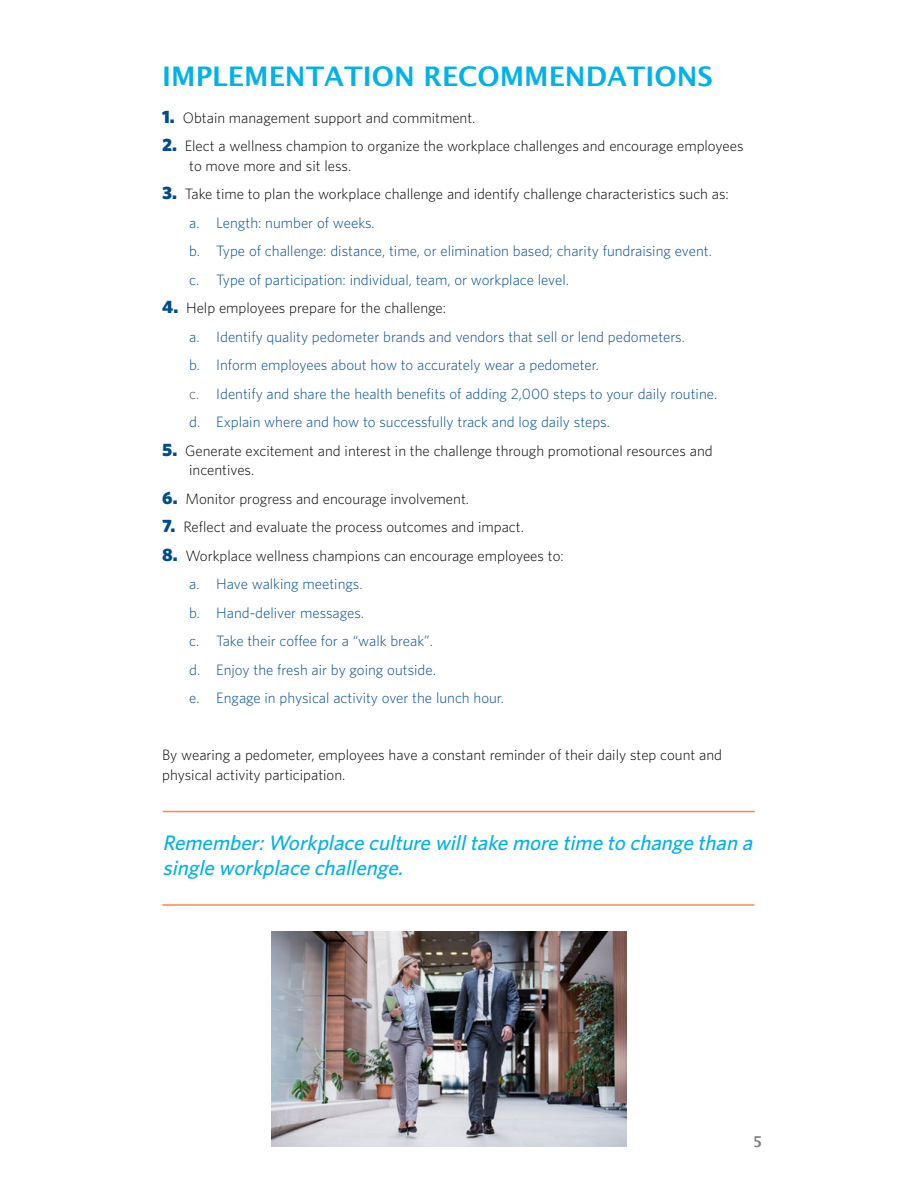
<style>
.page{position:relative;width:918px;height:1188px;background:#fff}
.page>*{position:absolute;margin:0;border:0;box-sizing:border-box;transform-origin:0 0}
.t1{font:600 27px "Lucida Sans";color:#00b2e6}
.t2{font:italic 500 21px/25.2px "Whitney";color:#00b2e6}
.t3{font:300 15px/28.5px "Whitney";color:#004b8d}
.t4{font:300 15px/19.5px "Whitney";color:#000}
.t5{font:600 15px "Lucida Sans";color:#808080}
.s1{font-weight:900;font-size:18px;color:#004b8d}
.s2{font-weight:900;font-size:18px}
.s3{color:#000}
.s4{color:#52555b}
</style>
<div class="page">
<img style="left:272px;top:932px;width:355px;height:214px">
<hr style="left:162px;top:904px;width:592px;height:2px;background:#ff8550">
<hr style="left:163px;top:811px;width:592px;height:1px;background:#ff8550">
<h1 class="t1" style="left:162px;top:61px;width:552px">IMPLEMENTATION RECOMMENDATIONS</h1>
<p class="t4" style="left:162px;top:108px;width:315px"><span class="s1">1.</span> Obtain management support and commitment.</p>
<p class="t4" style="left:189px;top:136px;width:556px;text-indent:-27px"><span class="s1">2.</span> Elect a wellness champion to organize the workplace challenges and encourage employees to move more and sit less.</p>
<p class="t3" style="left:189px;top:180px;width:541px;text-indent:-27px"><span class="s2">3.</span> <span class="s3">Take time to plan the workplace challenge and identify challenge characteristics such as: </span>a. Length: number of weeks.<br>b. Type of challenge: distance, time, or elimination based; charity fundraising event.<br>c. Type of participation: individual, team, or workplace level.</p>
<p class="t3" style="left:189px;top:294px;width:530px;text-indent:-27px"><span class="s2">4.</span> <span class="s3">Help employees prepare for the challenge:<br></span>a. Identify quality pedometer brands and vendors that sell or lend pedometers.<br>b. Inform employees about how to accurately wear a pedometer.<br><span class="s4">c.</span> Identify and share the health benefits of adding 2,000 steps to your daily routine. d. Explain where and how to successfully track and log daily steps.</p>
<p class="t4" style="left:189px;top:441px;width:525px;text-indent:-27px"><span class="s1">5.</span> Generate excitement and interest in the challenge through promotional resources and incentives.</p>
<p class="t4" style="left:162px;top:489px;width:308px"><span class="s1">6.</span> Monitor progress and encourage involvement.</p>
<p class="t4" style="left:162px;top:517px;width:363px"><span class="s1">7.</span> Reflect and evaluate the process outcomes and impact.</p>
<p class="t3" style="left:189px;top:541px;width:376px;text-indent:-27px"><span class="s2">8.</span> <span class="s3">Workplace wellness champions can encourage employees to: </span>a. Have walking meetings.<br>b. Hand-deliver messages.<br>c. Take their coffee for a “walk break”.<br>d. Enjoy the fresh air by going outside.<br>e. Engage in physical activity over the lunch hour.</p>
<p class="t4" style="left:162px;top:745px;width:561px">By wearing a pedometer, employees have a constant reminder of their daily step count and physical activity participation.</p>
<h2 class="t2" style="left:162px;top:830px;width:596px">Remember:Workplace culture willtake more time to change than a single workplace challenge.</h2>
<p class="t5" style="left:753px;top:1133px;width:11px">5</p>
</div>
